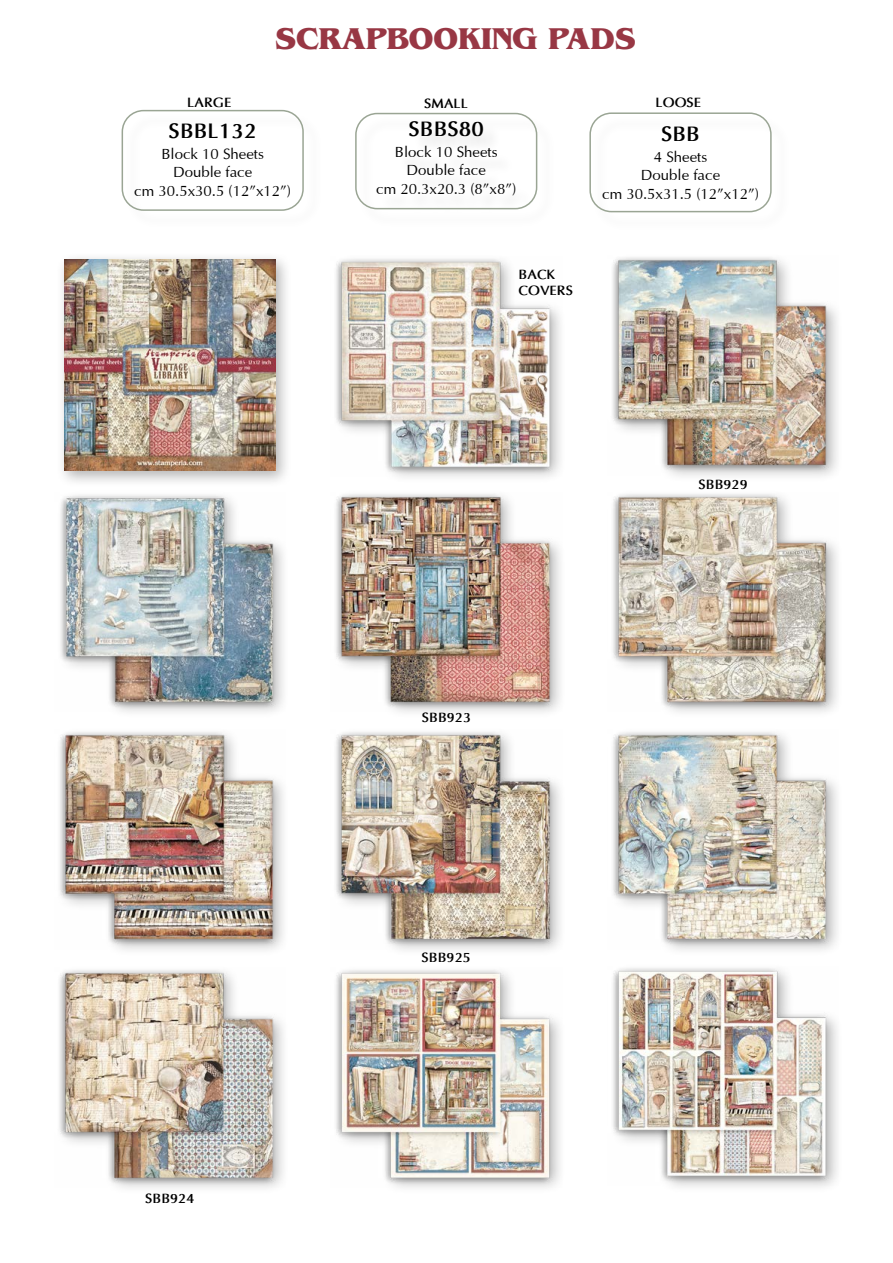
<style>
.page{position:relative;width:893px;height:1263px;background:#fff}
.page>*{position:absolute;margin:0;border:0;box-sizing:border-box;transform-origin:0 0}
.t1{font:700 31.5px "Benguiat Std";color:#983744}
.t2{font:700 21px "Optima";color:#000}
.t3{font:15px/18px "Optima";color:#000;text-align:center}
.t4{font:700 13.5px/16.2px "Optima";color:#000}
</style>
<div class="page">
<img style="left:336px;top:494px;width:225px;height:218px">
<div style="left:56px;top:252px;width:237px;height:236px;background:#000;opacity:.3"></div>
<img style="left:64px;top:260px;width:211px;height:210px">
<img style="left:613px;top:494px;width:225px;height:218px">
<img style="left:336px;top:259px;width:225px;height:218px">
<img style="left:60px;top:732px;width:224px;height:217px">
<img style="left:612px;top:257px;width:226px;height:218px">
<img style="left:336px;top:732px;width:225px;height:217px">
<img style="left:60px;top:495px;width:224px;height:217px">
<img style="left:613px;top:732px;width:225px;height:217px">
<img style="left:59px;top:970px;width:225px;height:218px">
<img style="left:336px;top:970px;width:224px;height:218px">
<img style="left:613px;top:968px;width:225px;height:218px">
<div style="left:122px;top:110px;width:182px;height:101px;border:2px solid #9aa594;border-radius:21px"></div>
<div style="left:355px;top:113px;width:182px;height:96px;border:2px solid #9aa594;border-radius:21px"></div>
<div style="left:589px;top:112px;width:183px;height:100px;border:2px solid #9aa594;border-radius:21px"></div>
<h1 class="t1" style="left:275px;top:21px;width:362px">SCRAPBOOKING PADS</h1>
<p class="t4" style="left:187px;top:95px;width:46px">LARGE</p>
<p class="t4" style="left:424px;top:95px;width:46px">SMALL</p>
<p class="t4" style="left:655px;top:95px;width:47px">LOOSE</p>
<h2 class="t2" style="left:169px;top:118px;width:90px">SBBL132</h2>
<h2 class="t2" style="left:408px;top:116px;width:77px">SBBS80</h2>
<h2 class="t2" style="left:661px;top:121px;width:40px">SBB</h2>
<p class="t3" style="left:161px;top:144px;width:104px">Block 10 Sheets<br>Double face</p>
<p class="t3" style="left:395px;top:142px;width:104px">Block 10 Sheets<br>Double face</p>
<p class="t3" style="left:641px;top:147px;width:81px">4 Sheets<br>Double face</p>
<p class="t3" style="left:134px;top:181px;width:158px">cm 30.5x30.5 (12”x12”)</p>
<p class="t3" style="left:376px;top:179px;width:142px">cm 20.3x20.3 (8”x8”)</p>
<p class="t4" style="left:519px;top:266px;width:56px">BACK<br>COVERS</p>
<p class="t3" style="left:602px;top:184px;width:158px">cm 30.5x31.5 (12”x12”)</p>
<p class="t4" style="left:698px;top:476px;width:51px">SBB929</p>
<p class="t4" style="left:422px;top:709px;width:51px">SBB923</p>
<p class="t4" style="left:422px;top:950px;width:51px">SBB925</p>
<p class="t4" style="left:145px;top:1190px;width:51px">SBB924</p>
</div>
